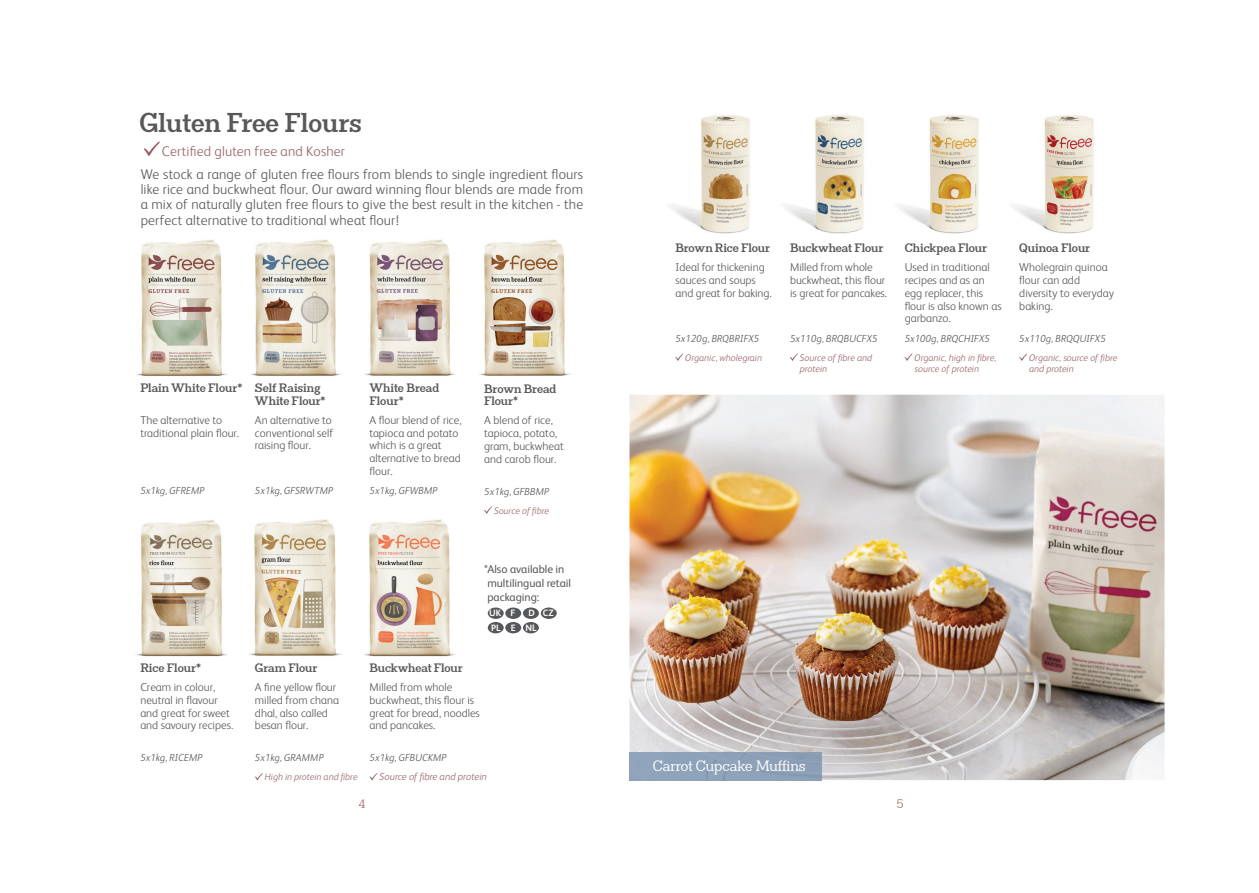
<style>
.page{position:relative;width:1259px;height:893px;background:#fff}
.page>*{position:absolute;margin:0;border:0;box-sizing:border-box;transform-origin:0 0}
.t1{font:800 25.5px "Clasica Slab";color:#57585a}
.t2{font:300 14.1px/15.3px "FS Albert";letter-spacing:.01em;color:#57585a;text-align:justify}
.t3{font:300 14.1px "FS Albert";letter-spacing:.01em;color:#9c6267}
.t4{font:14.1px "Clasica Slab";color:#fff}
.t5{font:300 11.55px/12.8px "FS Albert";color:#57585a}
.t6{font:800 11.55px/12.8px "Clasica Slab";color:#57585a}
.t7{font:11.55px/14px "FS Albert";letter-spacing:-.005em;color:#57585a}
.t8{font:11.55px "Clasica Slab";color:#9c6267}
.t9{font:italic 300 10.2px "FS Albert";color:#57585a}
.t10{font:italic 300 10.2px "FS Albert";color:#9c6267}
.t11{font:italic 300 9.6px/11.4px "FS Albert";color:#9c6267}
.t12{font:700 9.15px/14.5px "FS Albert";letter-spacing:.01em;color:#fff}
</style>
<div class="page">
<img style="left:629px;top:395px;width:535px;height:385px">
<img style="left:250px;top:239px;width:91px;height:137px">
<img style="left:479px;top:239px;width:91px;height:137px">
<img style="left:136px;top:239px;width:91px;height:137px">
<img style="left:365px;top:239px;width:91px;height:137px">
<img style="left:249px;top:519px;width:92px;height:137px">
<img style="left:364px;top:519px;width:91px;height:137px">
<img style="left:136px;top:520px;width:92px;height:136px">
<svg style="left:144px;top:142px;width:16px;height:14px"></svg>
<svg style="left:484px;top:506px;width:8px;height:8px"></svg>
<svg style="left:675px;top:353px;width:8px;height:8px"></svg>
<svg style="left:790px;top:353px;width:8px;height:8px"></svg>
<svg style="left:904px;top:353px;width:8px;height:8px"></svg>
<svg style="left:1019px;top:353px;width:8px;height:8px"></svg>
<img style="left:670px;top:115px;width:424px;height:119px">
<img style="left:1004px;top:113px;width:1px;height:129px">
<div style="left:629px;top:753px;width:193px;height:27px;background:#8ea2b9"></div>
<svg style="left:255px;top:773px;width:8px;height:7px"></svg>
<svg style="left:369px;top:773px;width:8px;height:7px"></svg>
<div style="left:488px;top:607px;width:16px;height:12px;background:#57585a;border-radius:50%"></div>
<div style="left:505px;top:607px;width:16px;height:12px;background:#57585a;border-radius:50%"></div>
<div style="left:523px;top:607px;width:16px;height:12px;background:#57585a;border-radius:50%"></div>
<div style="left:541px;top:607px;width:16px;height:12px;background:#57585a;border-radius:50%"></div>
<div style="left:488px;top:622px;width:16px;height:11px;background:#57585a;border-radius:50%"></div>
<div style="left:523px;top:622px;width:16px;height:11px;background:#57585a;border-radius:50%"></div>
<div style="left:505px;top:622px;width:16px;height:11px;background:#57585a;border-radius:50%"></div>
<h1 class="t1" style="left:140px;top:112px;width:224px">Gluten Free Flours</h1>
<p class="t3" style="left:162px;top:146px;width:184px">Certified gluten free and Kosher</p>
<p class="t2" style="left:141px;top:168px;width:444px">We stock a range of gluten free flours from blends to single ingredient flours like rice and buckwheat flour. Our award winning flour blends are made from a mix of naturally gluten free flours to give the best result in the kitchen - the perfect alternative to traditional wheat flour!</p>
<p class="t6" style="left:140px;top:382px;width:104px">Plain White Flour*</p>
<p class="t5" style="left:140px;top:415px;width:100px">The alternative to traditional plain flour.</p>
<p class="t9" style="left:140px;top:487px;width:66px">5x1kg, GFREMP</p>
<p class="t6" style="left:255px;top:382px;width:72px">Self Raising<br>White Flour*</p>
<p class="t5" style="left:255px;top:415px;width:80px">An alternative to conventional self raising flour.</p>
<p class="t9" style="left:255px;top:487px;width:80px">5x1kg, GFSRWTMP</p>
<p class="t6" style="left:369px;top:382px;width:71px">White Bread<br>Flour*</p>
<p class="t5" style="left:369px;top:415px;width:94px">A flour blend of rice, tapioca and potato which is a great alternative to bread flour.</p>
<p class="t9" style="left:369px;top:487px;width:70px">5x1kg, GFWBMP</p>
<p class="t6" style="left:484px;top:383px;width:74px">Brown Bread<br>Flour*</p>
<p class="t5" style="left:484px;top:415px;width:81px">A blend of rice, tapioca, potato, gram, buckwheat and carob flour.</p>
<p class="t9" style="left:484px;top:487px;width:66px">5x1kg, GFBBMP</p>
<p class="t11" style="left:494px;top:506px;width:57px">Source of fibre</p>
<p class="t6" style="left:675px;top:243px;width:96px">Brown Rice Flour</p>
<p class="t5" style="left:675px;top:262px;width:98px">Ideal for thickening sauces and soups and great for baking.</p>
<p class="t9" style="left:675px;top:334px;width:86px">5x120g, BRQBRIFX5</p>
<p class="t11" style="left:685px;top:353px;width:78px">Organic, wholegrain</p>
<p class="t6" style="left:790px;top:243px;width:95px">Buckwheat Flour</p>
<p class="t5" style="left:790px;top:262px;width:99px">Milled from whole buckwheat, this flour is great for pancakes.</p>
<p class="t9" style="left:790px;top:334px;width:89px">5x110g, BRQBUCFX5</p>
<p class="t11" style="left:800px;top:353px;width:74px">Source of fibre and protein</p>
<p class="t6" style="left:904px;top:243px;width:84px">Chickpea Flour</p>
<p class="t5" style="left:904px;top:262px;width:99px">Used in traditional recipes and as an egg replacer, this flour is also known as garbanzo.</p>
<p class="t9" style="left:904px;top:334px;width:87px">5x100g, BRQCHIFX5</p>
<p class="t11" style="left:914px;top:353px;width:83px">Organic, high in fibre, source of protein</p>
<p class="t6" style="left:1019px;top:243px;width:72px">Quinoa Flour</p>
<p class="t5" style="left:1019px;top:262px;width:96px">Wholegrain quinoa flour can add diversity to everyday baking.</p>
<p class="t9" style="left:1019px;top:334px;width:88px">5x110g, BRQQUIFX5</p>
<p class="t11" style="left:1029px;top:353px;width:90px">Organic, source of fibre and protein</p>
<p class="t6" style="left:140px;top:662px;width:62px">Rice Flour*</p>
<p class="t5" style="left:140px;top:682px;width:94px">Cream in colour, neutral in flavour and great for sweet and savoury recipes.</p>
<p class="t9" style="left:140px;top:754px;width:64px">5x1kg, RICEMP</p>
<p class="t7" style="left:484px;top:563px;width:88px">*Also available in multilingual retail packaging:</p>
<p class="t12" style="left:489px;top:607px;width:28px">UK F</p>
<p class="t12" style="left:491px;top:607px;width:64px;text-indent:37px">D CZ<br>PL E NL</p>
<p class="t6" style="left:255px;top:662px;width:64px">Gram Flour</p>
<p class="t5" style="left:255px;top:682px;width:85px">A fine yellow flour milled from chana dhal, also called besan flour.</p>
<p class="t9" style="left:255px;top:754px;width:70px">5x1kg, GRAMMP</p>
<p class="t11" style="left:265px;top:772px;width:94px">High in protein and fibre</p>
<p class="t6" style="left:369px;top:662px;width:95px">Buckwheat Flour</p>
<p class="t5" style="left:369px;top:682px;width:112px">Milled from whole buckwheat, this flour is great for bread, noodles and pancakes.</p>
<p class="t9" style="left:369px;top:754px;width:79px">5x1kg, GFBUCKMP</p>
<p class="t10" style="left:379px;top:773px;width:109px">Source of fibre and protein</p>
<p class="t4" style="left:653px;top:758px;width:154px">Carrot Cupcake Muffins</p>
<p class="t8" style="left:359px;top:796px;width:8px">4</p>
<p class="t8" style="left:897px;top:796px;width:8px">5</p>
</div>
